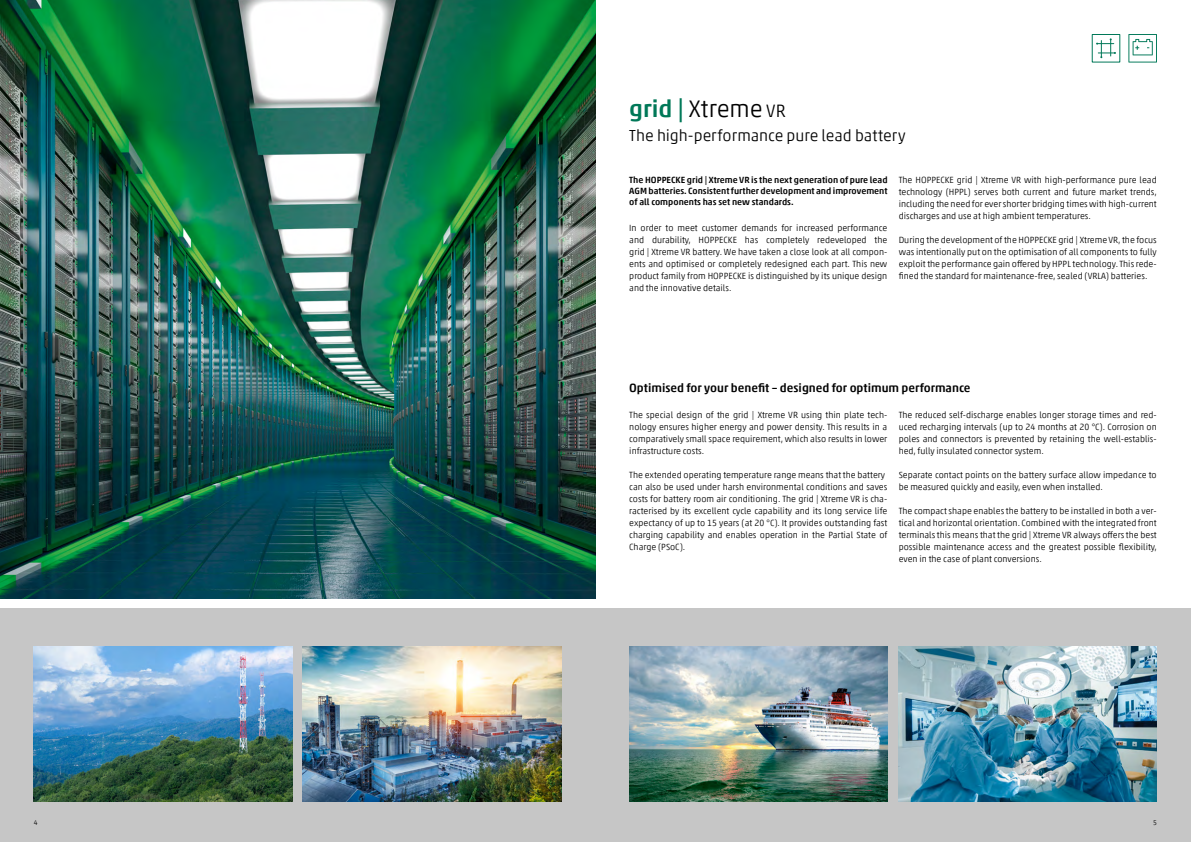
<style>
.page{position:relative;width:1191px;height:842px;background:#fff}
.page>*{position:absolute;margin:0;border:0;box-sizing:border-box;transform-origin:0 0}
.t1{font:300 24px "Akko Pro";color:#000}
.t2{font:300 16px "Akko Pro";letter-spacing:-.005em;color:#000}
.t3{font:500 12px "Akko Pro";color:#000}
.Copy-Franklin_Gothic_book-8_5pt-13pt{font:300 9px/12px "Akko Pro";color:#000;text-align:justify}
.t4{font:500 9px "Akko Pro";color:#000}
.t5{font:300 7px "Akko Pro";color:#000}
.s1{font-weight:500;color:#007858}
.s2{font-size:18px}
</style>
<div class="page">
<div style="left:0;top:608px;width:1191px;height:234px;background:#c6c6c6"></div>
<svg style="left:1096px;top:38px;width:20px;height:20px"></svg>
<svg style="left:1128px;top:34px;width:29px;height:29px"></svg>
<img style="left:0;top:0;width:595px;height:598px">
<img style="left:629px;top:647px;width:259px;height:155px">
<img style="left:898px;top:647px;width:259px;height:155px">
<img style="left:34px;top:647px;width:258px;height:155px">
<img style="left:303px;top:647px;width:258px;height:155px">
<p class="t1" style="left:629px;top:94px;width:158px"><span class="s1">grid |</span> Xtreme <span class="s2">VR</span></p>
<p class="t2" style="left:629px;top:126px;width:278px">The high-performance pure lead battery</p>
<p class="t4" style="left:629px;top:174px;width:260px">The HOPPECKE grid | Xtreme VR is the next generation of pure lead</p>
<p class="t4" style="left:629px;top:185px;width:260px">AGM batteries. Consistent further development and improvement</p>
<p class="t4" style="left:629px;top:196px;width:166px">of all components has set new standards.</p>
<p class="Copy-Franklin_Gothic_book-8_5pt-13pt" style="left:629px;top:222px;width:259px">In order to meet customer demands for increased performance and durability, HOPPECKE has completely redeveloped the grid | Xtreme VR battery. We have taken a close look at all compon&shy;ents and optimised or completely redesigned each part. This new product family from HOPPECKE is distinguished by its unique design and the innovative details.</p>
<p class="Copy-Franklin_Gothic_book-8_5pt-13pt" style="left:898px;top:174px;width:260px">The HOPPECKE grid | Xtreme VR with high-performance pure lead technology (HPPL) serves both current and future market trends, including the need for ever shorter bridging times with high-current</p>
<p class="Copy-Franklin_Gothic_book-8_5pt-13pt" style="left:898px;top:210px;width:194px">discharges and use at high ambient temperatures.</p>
<p class="Copy-Franklin_Gothic_book-8_5pt-13pt" style="left:898px;top:234px;width:259px">During the development of the HOPPECKE grid | Xtreme VR, the focus was intentionally put on the optimisation of all components to fully exploit the performance gain offered by HPPL technology. This rede&shy;fined the standard for maintenance-free, sealed (VRLA) batteries.</p>
<p class="t3" style="left:629px;top:380px;width:343px">Optimised for your benefit – designed for optimum performance</p>
<p class="Copy-Franklin_Gothic_book-8_5pt-13pt" style="left:629px;top:409px;width:259px">The special design of the grid | Xtreme VR using thin plate tech&shy;nology ensures higher energy and power density. This results in a comparatively small space requirement, which also results in lower infrastructure costs.</p>
<p class="Copy-Franklin_Gothic_book-8_5pt-13pt" style="left:629px;top:469px;width:257px">The extended operating temperature range means that the battery</p>
<p class="Copy-Franklin_Gothic_book-8_5pt-13pt" style="left:629px;top:481px;width:259px">can also be used under harsh environmental conditions and saves costs for battery room air conditioning. The grid | Xtreme VR is cha&shy;racterised by its excellent cycle capability and its long service life expectancy of up to 15 years (at 20 °C). It provides outstanding fast charging capability and enables operation in the Partial State of Charge (PSoC).</p>
<p class="Copy-Franklin_Gothic_book-8_5pt-13pt" style="left:898px;top:409px;width:259px">The reduced self-discharge enables longer storage times and red&shy;uced recharging intervals (up to 24 months at 20 °C). Corrosion on poles and connectors is prevented by retaining the well-establis&shy;hed, fully insulated connector system.</p>
<p class="Copy-Franklin_Gothic_book-8_5pt-13pt" style="left:898px;top:469px;width:259px">Separate contact points on the battery surface allow impedance to be measured quickly and easily, even when installed.</p>
<p class="Copy-Franklin_Gothic_book-8_5pt-13pt" style="left:898px;top:505px;width:260px">The compact shape enables the battery to be installed in both a ver&shy;tical and horizontal orientation. Combined with the integrated front terminals this means that the grid | Xtreme VR always offers the best possible maintenance access and the greatest possible flexibility, even in the case of plant conversions.</p>
<p class="t5" style="left:34px;top:818px;width:5px">4</p>
<p class="t5" style="left:1153px;top:818px;width:5px">5</p>
</div>
